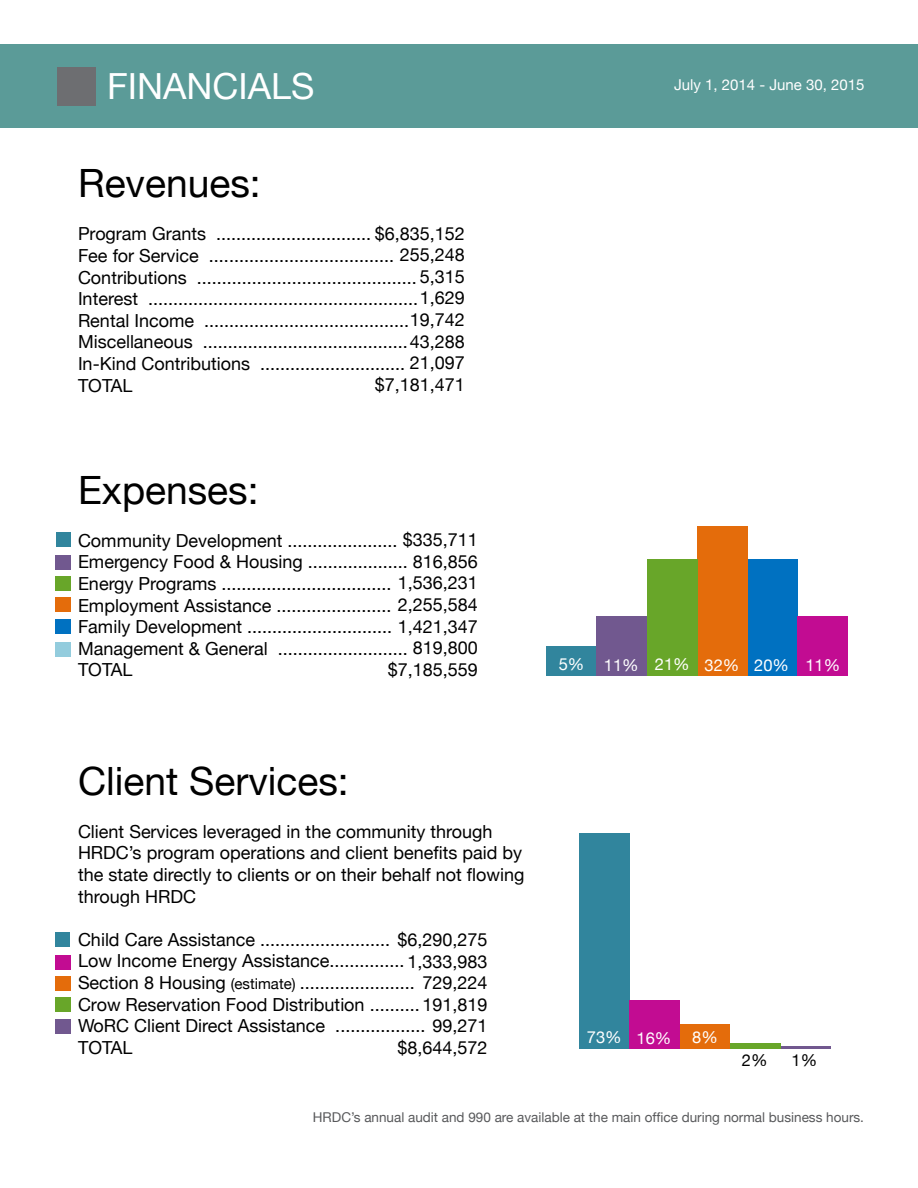
<style>
.page{position:relative;width:918px;height:1188px;background:#fff}
.page>*{position:absolute;margin:0;border:0;box-sizing:border-box;transform-origin:0 0}
.t1{font:39px "Helvetica Neue";color:#000}
.t2{font:36px "Helvetica Neue";color:#fff}
.t3{font:18px/21.6px "Helvetica Neue";color:#000;text-align:justify}
.t4{font:16.5px "Helvetica Neue";color:#fff}
.t5{font:16.5px "Helvetica Neue";color:#000}
.t6{font:15px "Helvetica Neue";color:#fff}
.t7{font:13.5px "Helvetica Neue";color:#58595b}
.s1{font-size:15px}
</style>
<div class="page">
<div style="left:0;top:44px;width:918px;height:83px;background:#5b9b98"></div>
<div style="left:56px;top:532px;width:15px;height:15px;background:#31859d"></div>
<div style="left:55px;top:619px;width:16px;height:15px;background:#0071c1"></div>
<div style="left:56px;top:597px;width:15px;height:14px;background:#e46c0b"></div>
<div style="left:56px;top:576px;width:15px;height:14px;background:#68a629"></div>
<div style="left:56px;top:555px;width:15px;height:14px;background:#71588f"></div>
<div style="left:547px;top:647px;width:50px;height:29px;background:#31859d"></div>
<div style="left:747px;top:559px;width:51px;height:117px;background:#0071c1"></div>
<div style="left:697px;top:526px;width:50px;height:150px;background:#e46c0b"></div>
<div style="left:647px;top:559px;width:50px;height:117px;background:#68a629"></div>
<div style="left:597px;top:616px;width:50px;height:60px;background:#71588f"></div>
<div style="left:798px;top:616px;width:50px;height:60px;background:#c20c92"></div>
<div style="left:56px;top:642px;width:15px;height:14px;background:#93ccdd"></div>
<div style="left:580px;top:833px;width:50px;height:216px;background:#31859d"></div>
<hr style="left:780px;top:1046px;width:50px;height:3px;background:#71588f">
<div style="left:730px;top:1043px;width:50px;height:6px;background:#68a629"></div>
<div style="left:680px;top:1024px;width:50px;height:25px;background:#e46c0b"></div>
<div style="left:630px;top:1000px;width:50px;height:49px;background:#c20c92"></div>
<div style="left:55px;top:933px;width:15px;height:14px;background:#31859d"></div>
<div style="left:55px;top:1020px;width:15px;height:14px;background:#71588f"></div>
<div style="left:55px;top:997px;width:15px;height:15px;background:#68a629"></div>
<div style="left:55px;top:976px;width:15px;height:15px;background:#e46c0b"></div>
<div style="left:55px;top:955px;width:15px;height:15px;background:#c20c92"></div>
<div style="left:58px;top:68px;width:38px;height:38px;background:#6d6e71"></div>
<h2 class="t2" style="left:107px;top:64px;width:209px">FINANCIALS</h2>
<p class="t6" style="left:674px;top:76px;width:192px">July 1, 2014 - June 30, 2015</p>
<h1 class="t1" style="left:78px;top:160px;width:184px">Revenues:</h1>
<p class="t3" style="left:78px;top:223px;width:389px">Program Grants ............................... $6,835,152<br>Fee for Service ..................................... 255,248<br>Contributions ............................................ 5,315<br>Interest ......................................................1,629<br>Rental Income .........................................19,742<br>Miscellaneous .........................................43,288<br>In-Kind Contributions ............................. 21,097<br>TOTAL</p>
<p class="t3" style="left:375px;top:373px;width:92px">$7,181,471</p>
<h1 class="t1" style="left:78px;top:466px;width:182px">Expenses:</h1>
<p class="t3" style="left:78px;top:529px;width:401px">Community Development ...................... $335,711<br>Emergency Food &amp; Housing .................... 816,856<br>Energy Programs .................................. 1,536,231<br>Employment Assistance ....................... 2,255,584<br>Family Development ............................. 1,421,347<br>Management &amp; General .......................... 819,800<br>TOTAL</p>
<p class="t3" style="left:388px;top:658px;width:92px">$7,185,559</p>
<h1 class="t1" style="left:78px;top:757px;width:272px">Client Services:</h1>
<p class="t3" style="left:78px;top:820px;width:448px;text-align:left">Client Services leveraged in the community through HRDC’s program operations and client benefits paid by the state directly to clients or on their behalf not flowing through HRDC</p>
<p class="t3" style="left:78px;top:928px;width:411px">Child Care Assistance .......................... $6,290,275<br>Low Income Energy Assistance............... 1,333,983<br>Section 8 Housing <span class="s1">(estimate)</span> ....................... 729,224<br>Crow Reservation Food Distribution ..........191,819<br>WoRC Client Direct Assistance .................. 99,271<br>TOTAL</p>
<p class="t3" style="left:397px;top:1037px;width:92px">$8,644,572</p>
<p class="t4" style="left:559px;top:655px;width:283px">5% 11% 21% 32% 20% 11%</p>
<p class="t4" style="left:587px;top:1028px;width:86px">73% 16%</p>
<p class="t4" style="left:692px;top:1028px;width:27px">8%</p>
<p class="t5" style="left:742px;top:1050px;width:27px">2%</p>
<p class="t5" style="left:792px;top:1050px;width:27px">1%</p>
<p class="t7" style="left:313px;top:1110px;width:553px">HRDC’s annual audit and 990 are available at the main office during normal business hours.</p>
</div>
